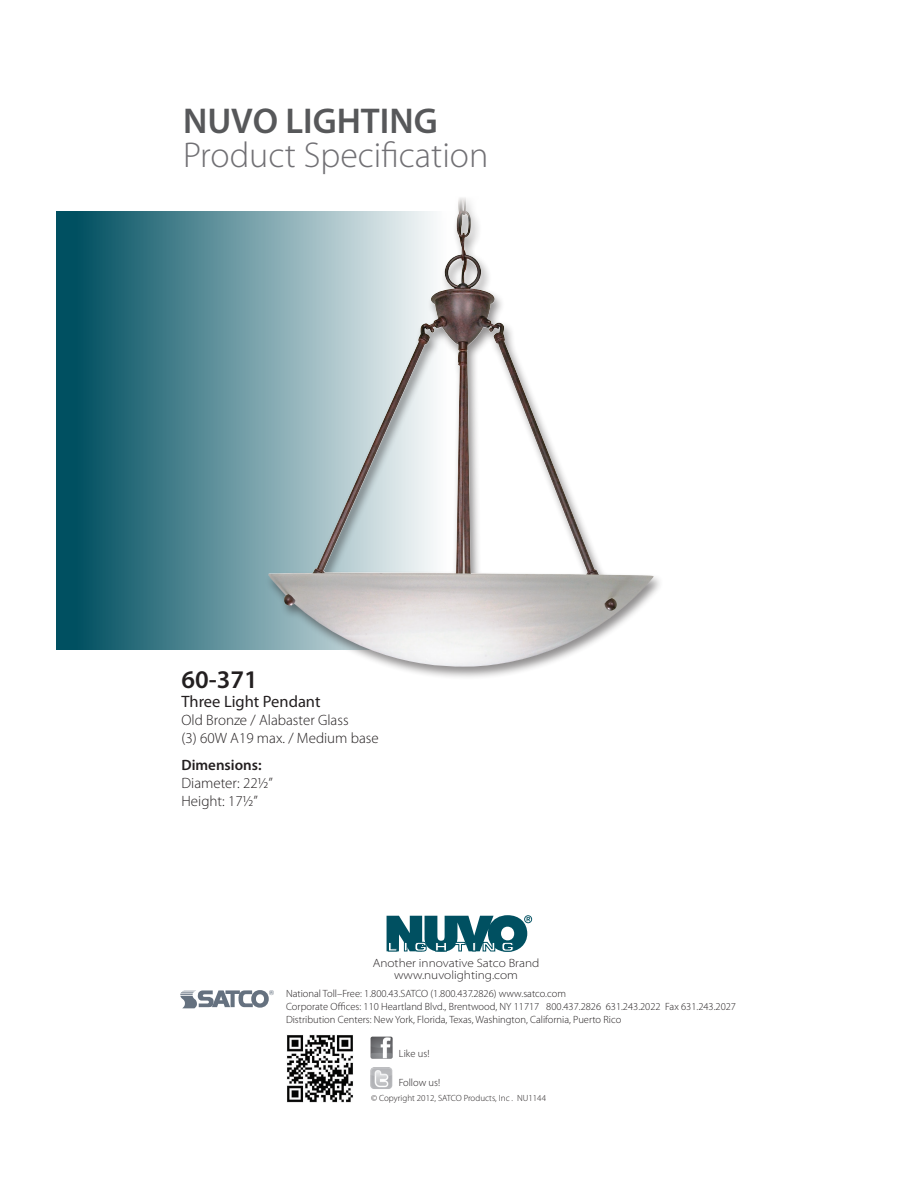
<style>
.page{position:relative;width:918px;height:1188px;background:#fff}
.page>*{position:absolute;margin:0;border:0;box-sizing:border-box;transform-origin:0 0}
.t1{font:300 36px "Myriad Pro";color:#717074}
.t2{font:600 36px "Myriad Pro";color:#57585a}
.t3{font:600 25.5px "Myriad Pro";color:#231f20}
.t4{font:16.5px "Myriad Pro";color:#231f20}
.t5{font:300 15px "Myriad Pro";color:#231f20}
.t6{font:600 15px "Myriad Pro";color:#231f20}
.t7{font:300 semi-expanded 12px "Myriad Pro";color:#231f20}
.t8{font:300 10.5px "Myriad Pro";color:#231f20}
.t9{font:300 9px "Myriad Pro";color:#231f20}
</style>
<div class="page">
<svg style="left:56px;top:211px;width:208px;height:439px;background:#397784"></svg>
<div style="left:264px;top:176px;width:400px;height:505px;background:#231f20;opacity:.5"></div>
<img style="left:268px;top:178px;width:387px;height:493px">
<svg style="left:387px;top:915px;width:145px;height:37px"></svg>
<svg style="left:180px;top:990px;width:94px;height:18px"></svg>
<img style="left:371px;top:1037px;width:22px;height:22px">
<img style="left:370px;top:1067px;width:22px;height:22px">
<img style="left:287px;top:1035px;width:66px;height:67px">
<svg style="left:442px;top:176px;width:48px;height:64px"></svg>
<p class="t2" style="left:183px;top:101px;width:256px">NUVO LIGHTING</p>
<p class="t1" style="left:183px;top:136px;width:307px">Product Specification</p>
<p class="t3" style="left:182px;top:665px;width:78px">60-371</p>
<p class="t4" style="left:182px;top:693px;width:141px">Three Light Pendant</p>
<p class="t5" style="left:182px;top:712px;width:169px">Old Bronze / Alabaster Glass</p>
<p class="t5" style="left:182px;top:730px;width:199px">(3) 60W A19 max. / Medium base</p>
<p class="t6" style="left:182px;top:757px;width:82px">Dimensions:</p>
<p class="t5" style="left:182px;top:775px;width:93px">Diameter: 221/2”</p>
<p class="t5" style="left:182px;top:793px;width:78px">Height: 171/2”</p>
<p class="t7" style="left:373px;top:957px;width:168px">Another innovative Satco Brand</p>
<p class="t7" style="left:394px;top:969px;width:125px">www.nuvolighting.com</p>
<p class="t8" style="left:286px;top:988px;width:281px">National Toll–Free: 1.800.43.SATCO (1.800.437.2826) www.satco.com</p>
<p class="t8" style="left:286px;top:1001px;width:452px">Corporate Offices: 110 Heartland Blvd., Brentwood, NY 11717 800.437.2826 631.243.2022 Fax 631.243.2027</p>
<p class="t8" style="left:286px;top:1014px;width:337px">Distribution Centers: New York, Florida, Texas, Washington, California, Puerto Rico</p>
<p class="t8" style="left:399px;top:1048px;width:32px">Like us!</p>
<p class="t8" style="left:399px;top:1077px;width:43px">Follow us!</p>
<p class="t9" style="left:371px;top:1093px;width:177px">© Copyright 2012, SATCO Products, Inc . NU1144</p>
</div>
